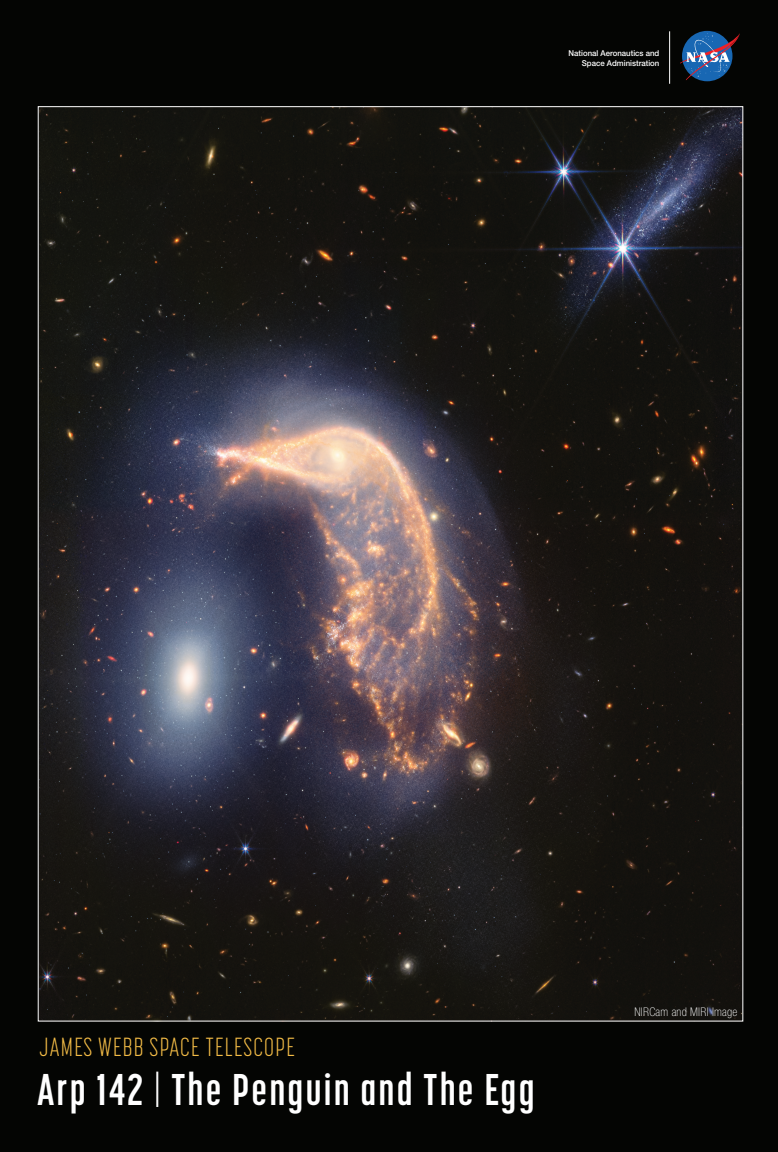
<style>
.page{position:relative;width:778px;height:1152px;background:#040503}
.page>*{position:absolute;margin:0;border:0;box-sizing:border-box;transform-origin:0 0}
.t1{font:700 44px "Korolev Compressed";letter-spacing:.05em;color:#fff}
.t2{font:300 26px "Korolev Compressed";letter-spacing:.05em;color:#f2bb46}
.t3{font:100 condensed 12px "Helvetica Neue LT Std";letter-spacing:.02em;color:#fff}
.t4{font:500 8.12px/10.4px "Helvetica Neue LT Std";color:#fff;text-align:right;scale:.96 1}
.s1{font-weight:300}
</style>
<div class="page">
<img style="left:40px;top:109px;width:701px;height:910px">
<svg style="left:680px;top:33px;width:60px;height:47px"></svg>
<hr style="left:669px;top:31px;width:1px;height:53px;background:#fff">
<p class="t4" style="left:568px;top:48px;width:96px">National Aeronautics and<br>Space Administration</p>
<p class="t2" style="left:39px;top:1033px;width:257px">JAMES WEBB SPACE TELESCOPE</p>
<p class="t1" style="left:38px;top:1065px;width:498px">Arp 142 <span class="s1">|</span> The Penguin and The Egg</p>
<p class="t3" style="left:634px;top:1005px;width:104px">NIRCam and MIRI Image</p>
</div>
